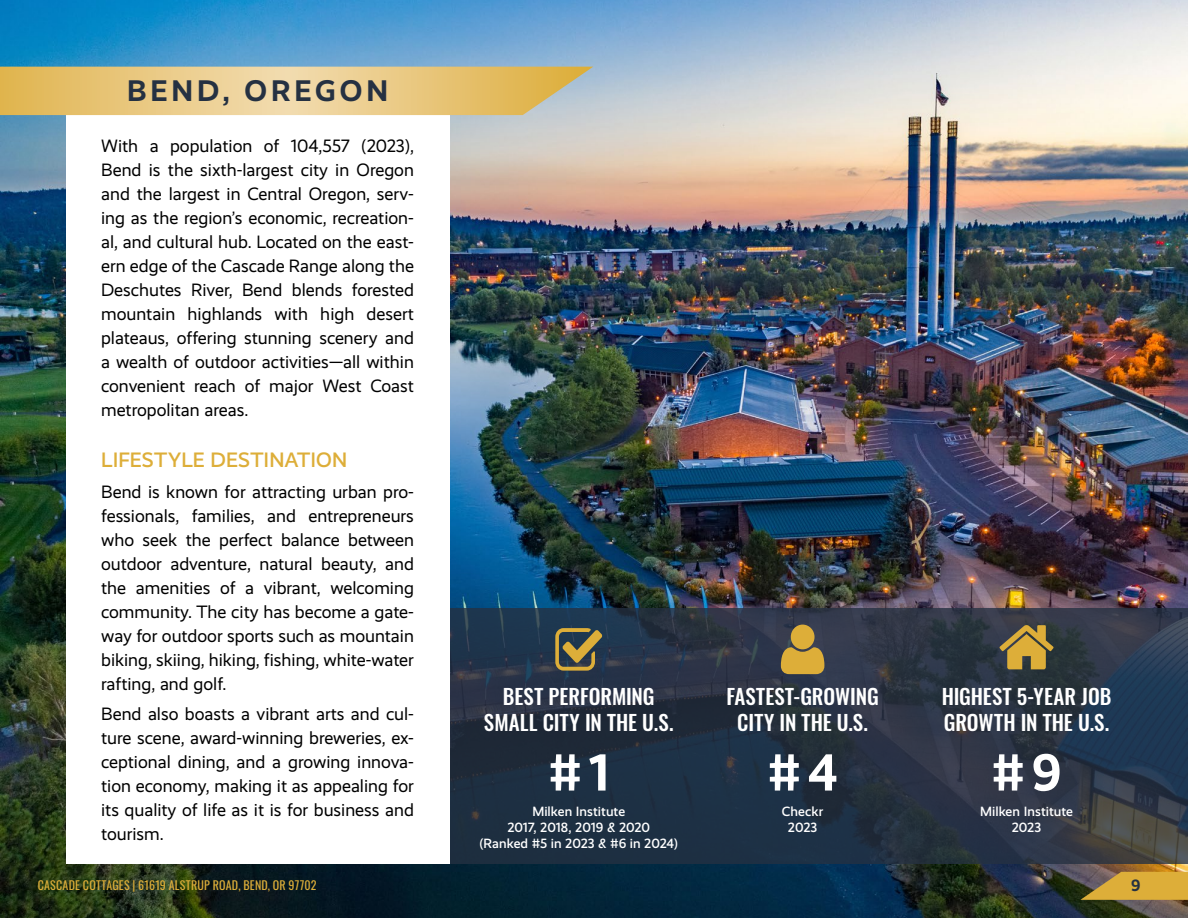
<style>
.page{position:relative;width:1188px;height:918px;background:#fff}
.page>*{position:absolute;margin:0;border:0;box-sizing:border-box;transform-origin:0 0}
.Headline{font:700 52.5px "Realist";color:#fff}
.Headline-2{font:700 30px "Realist";letter-spacing:.13em;color:#253142}
.Subhead{font:500 21px/25.2px "Oswald";color:#fff;text-align:center}
.Subhead-2{font:500 21px "Realist";letter-spacing:.005em;color:#ddae39}
.Body_Text{font:18px/24px "Realist";color:#000;text-align:justify}
.t1{font:700 16.5px "Realist";color:#253142}
.Subhead-3{font:500 13.5px/16.2px "Realist";letter-spacing:.005em;color:#fff;text-align:center}
.t2{font:12px "Oswald";letter-spacing:.015em;color:#ddae39}
</style>
<div class="page">
<img style="left:0;top:0;width:1188px;height:918px">
<svg style="left:449px;top:608px;width:739px;height:256px;background:#273344"></svg>
<div style="left:66px;top:115px;width:383px;height:749px;background:#fff"></div>
<svg style="left:555px;top:628px;width:47px;height:43px;background:#756b44"></svg>
<svg style="left:999px;top:625px;width:55px;height:44px;background:#927b3d"></svg>
<svg style="left:781px;top:625px;width:43px;height:49px;background:#aa8b40"></svg>
<svg style="left:0;top:67px;width:593px;height:48px;background:#e5c782"></svg>
<svg style="left:1080px;top:872px;width:108px;height:28px;background:#c39b3d"></svg>
<p class="Headline-2" style="left:127px;top:73px;width:262px">BEND, OREGON</p>
<p class="Body_Text" style="left:101px;top:134px;width:315px">With a population of 104,557 (2023), Bend is the sixth-largest city in Oregon and the largest in Central Oregon, serv&shy;ing as the region’s economic, recreation&shy;al, and cultural hub. Located on the east&shy;ern edge of the Cascade Range along the Deschutes River, Bend blends forested mountain highlands with high desert plateaus, offering stunning scenery and a wealth of outdoor activities—all within convenient reach of major West Coast metropolitan areas.</p>
<p class="Subhead-2" style="left:101px;top:448px;width:247px">LIFESTYLE DESTINATION</p>
<p class="Body_Text" style="left:101px;top:480px;width:314px">Bend is known for attracting urban pro&shy;fessionals, families, and entrepreneurs who seek the perfect balance between outdoor adventure, natural beauty, and the amenities of a vibrant, welcoming community. The city has become a gate&shy;way for outdoor sports such as mountain biking, skiing, hiking, fishing, white-water rafting, and golf.</p>
<p class="Body_Text" style="left:101px;top:702px;width:314px">Bend also boasts a vibrant arts and cul&shy;ture scene, award-winning breweries, ex&shy;ceptional dining, and a growing innova&shy;tion economy, making it as appealing for its quality of life as it is for business and tourism.</p>
<p class="Subhead" style="left:484px;top:685px;width:191px">BEST PERFORMING<br>SMALL CITY IN THE U.S.</p>
<p class="Headline" style="left:548px;top:742px;width:62px">#1</p>
<p class="Subhead-3" style="left:479px;top:803px;width:200px">Milken Institute<br>2017, 2018, 2019 &amp; 2020<br>(Ranked #5 in 2023 &amp; #6 in 2024)</p>
<p class="Subhead" style="left:727px;top:685px;width:154px">FASTEST-GROWING<br>CITY IN THE U.S.</p>
<p class="Headline" style="left:767px;top:742px;width:72px">#4</p>
<p class="Subhead-3" style="left:782px;top:803px;width:43px">Checkr<br>2023</p>
<p class="Subhead" style="left:942px;top:685px;width:171px;text-align:left">HIGHEST 5-YEAR JOB<br>GROWTH IN THE U.S.</p>
<p class="Headline" style="left:991px;top:742px;width:72px">#9</p>
<p class="Subhead-3" style="left:980px;top:803px;width:94px">Milken Institute<br>2023</p>
<p class="t2" style="left:38px;top:874px;width:280px">CASCADE COTTAGES | 61619 ALSTRUP ROAD, BEND, OR 97702</p>
<p class="t1" style="left:1131px;top:875px;width:11px">9</p>
</div>
